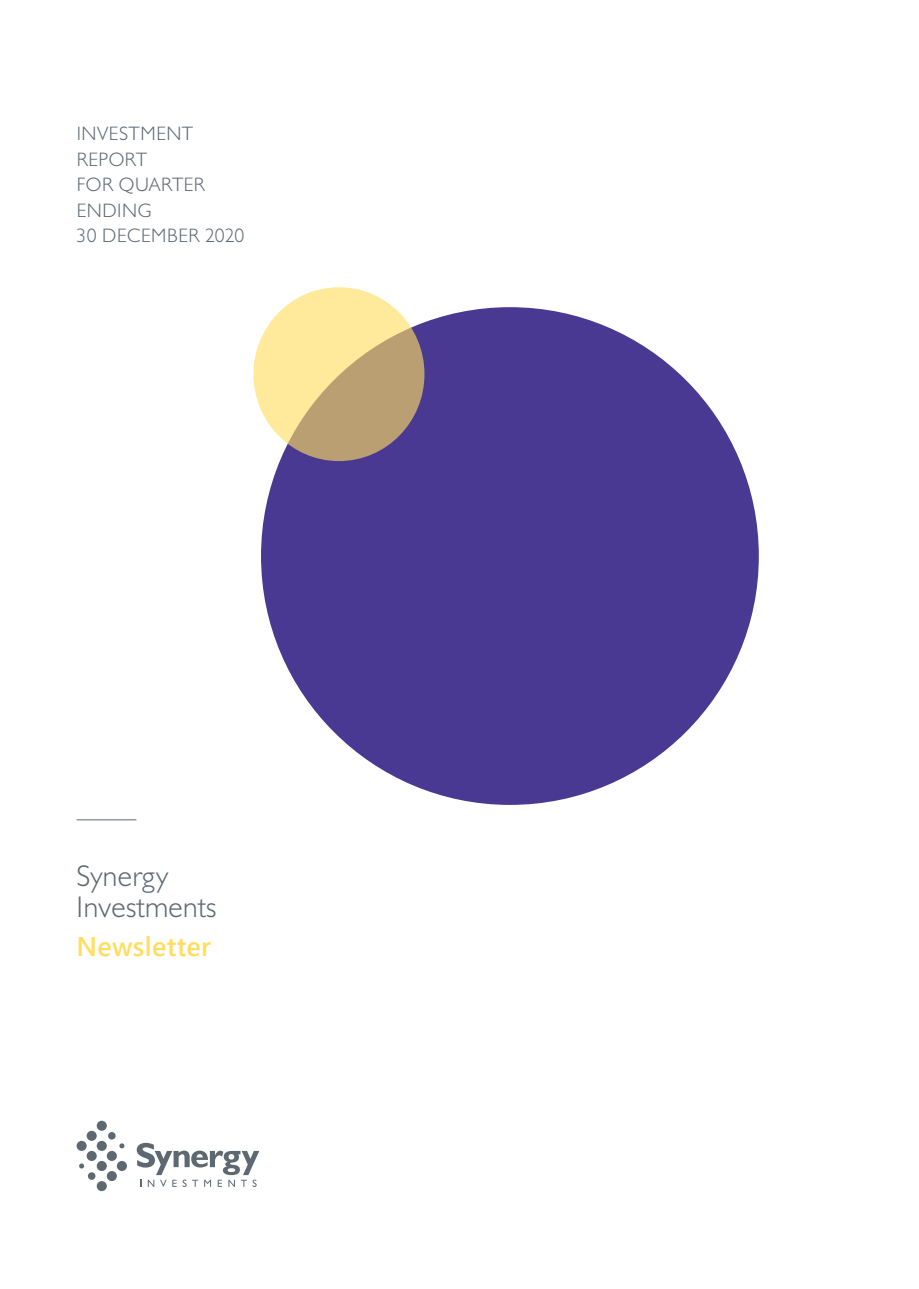
<style>
.page{position:relative;width:919px;height:1289px;background:#fff}
.page>*{position:absolute;margin:0;border:0;box-sizing:border-box;transform-origin:0 0}
.t1{font:300 30px/31.5px "Humanist 521 BT";letter-spacing:.01em;color:#5d6870}
.t2{font:600 27px "Segoe UI";letter-spacing:.01em;color:#ffde5f}
.t3{font:300 19.5px/25.5px "Humanist 521 BT";letter-spacing:.025em;color:#5d6870}
</style>
<div class="page">
<hr style="left:77px;top:819px;width:59px;height:1px;background:#5d6870">
<div style="left:261px;top:307px;width:497px;height:498px;background:#493992;border-radius:50%"></div>
<svg style="left:253px;top:287px;width:171px;height:174px;background:#dfc888"></svg>
<svg style="left:77px;top:1120px;width:50px;height:71px"></svg>
<svg style="left:137px;top:1142px;width:122px;height:44px"></svg>
<p class="t3" style="left:77px;top:121px;width:118px">INVESTMENT<br>REPORT</p>
<p class="t3" style="left:77px;top:172px;width:130px">FOR QUARTER</p>
<p class="t3" style="left:77px;top:197px;width:77px">ENDING</p>
<p class="t3" style="left:77px;top:223px;width:169px">30 DECEMBER 2020</p>
<p class="t1" style="left:77px;top:859px;width:142px">Synergy<br>Investments</p>
<p class="t2" style="left:77px;top:921px;width:136px">Newsletter</p>
</div>
